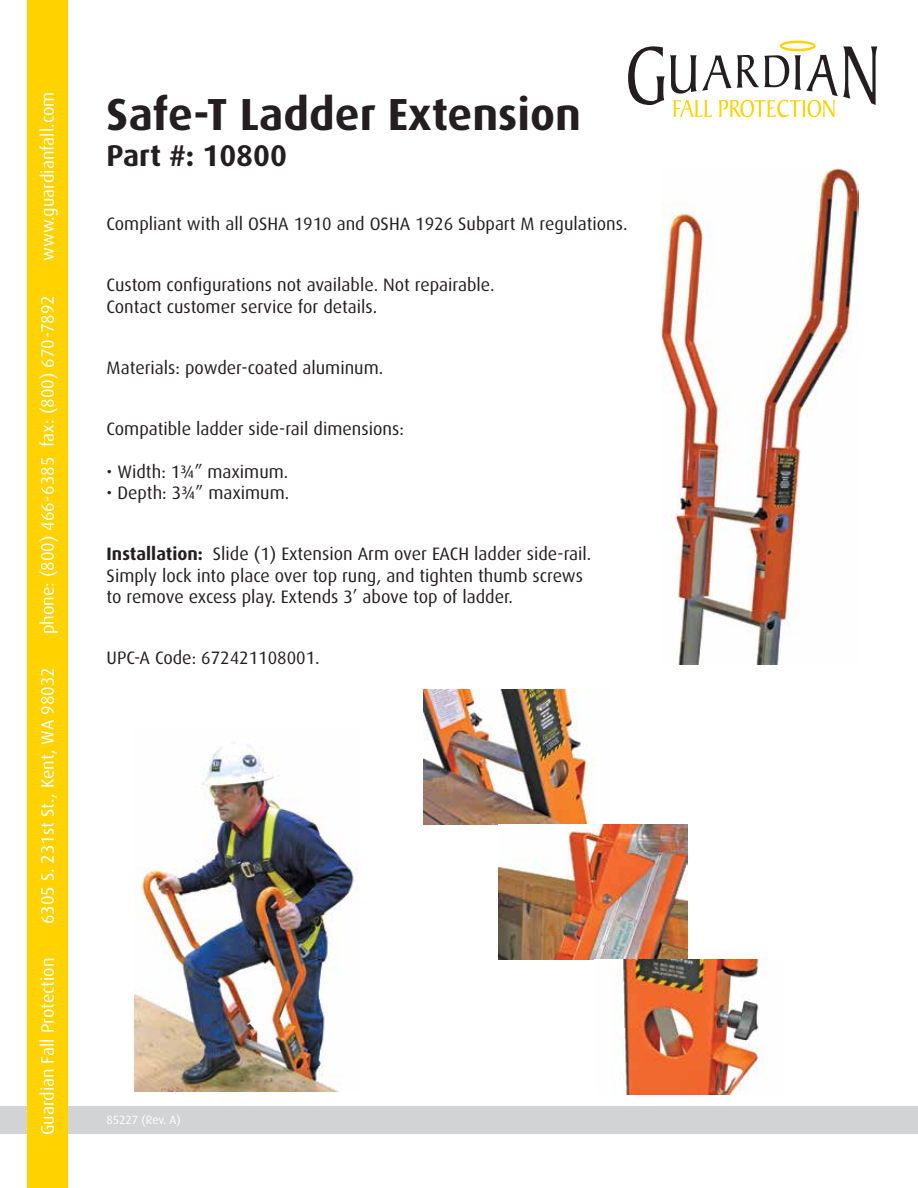
<style>
.page{position:relative;width:918px;height:1188px;background:#fff}
.page>*{position:absolute;margin:0;border:0;box-sizing:border-box;transform-origin:0 0}
.t1{font:700 45px "Dax";color:#231f20}
.t2{font:700 30px "Dax";color:#231f20}
.t3{font:18px/21.6px "Dax";color:#231f20}
.t4{font:18px "Dax";color:#fff}
.t5{font:12px "Dax";color:#fff}
.s1{font-weight:700}
</style>
<div class="page">
<div style="left:0;top:1107px;width:918px;height:27px;background:#d1d3d4"></div>
<div style="left:27px;top:0;width:41px;height:1188px;background:#ffd200"></div>
<svg style="left:628px;top:41px;width:249px;height:76px"></svg>
<img style="left:662px;top:168px;width:197px;height:496px">
<img style="left:423px;top:689px;width:168px;height:135px">
<img style="left:498px;top:824px;width:189px;height:135px">
<img style="left:621px;top:959px;width:146px;height:135px">
<img style="left:134px;top:742px;width:225px;height:350px">
<p class="t4" style="left:38px;top:261px;width:171px;rotate:-90deg">www.guardianfall.com</p>
<h1 class="t1" style="left:107px;top:89px;width:476px">Safe-T Ladder Extension</h1>
<h2 class="t2" style="left:107px;top:139px;width:182px">Part #: 10800</h2>
<p class="t3" style="left:107px;top:213px;width:522px">Compliant with all OSHA 1910 and OSHA 1926 Subpart M regulations.</p>
<p class="t4" style="left:38px;top:634px;width:341px;rotate:-90deg">phone: (800) 466-6385 fax: (800) 670-7892</p>
<p class="t4" style="left:38px;top:924px;width:258px;rotate:-90deg">6305 S. 231st St., Kent, WA 98032</p>
<p class="t4" style="left:38px;top:1135px;width:179px;rotate:-90deg">Guardian Fall Protection</p>
<p class="t3" style="left:107px;top:274px;width:389px">Custom configurations not available. Not repairable.<br>Contact customer service for details.</p>
<p class="t3" style="left:107px;top:357px;width:278px">Materials: powder-coated aluminum.</p>
<p class="t3" style="left:107px;top:418px;width:299px">Compatible ladder side-rail dimensions:</p>
<p class="t3" style="left:107px;top:461px;width:183px">• Width: 1¾” maximum.</p>
<p class="t3" style="left:107px;top:482px;width:184px">• Depth: 3¾” maximum.</p>
<p class="t3" style="left:107px;top:543px;width:486px"><span class="s1">Installation:</span> Slide (1) Extension Arm over EACH ladder side-rail.<br>Simply lock into place over top rung, and tighten thumb screws to remove excess play. Extends 3’ above top of ladder.</p>
<p class="t3" style="left:107px;top:647px;width:215px">UPC-A Code: 672421108001.</p>
<p class="t5" style="left:107px;top:1113px;width:76px">85227 (Rev. A)</p>
</div>
